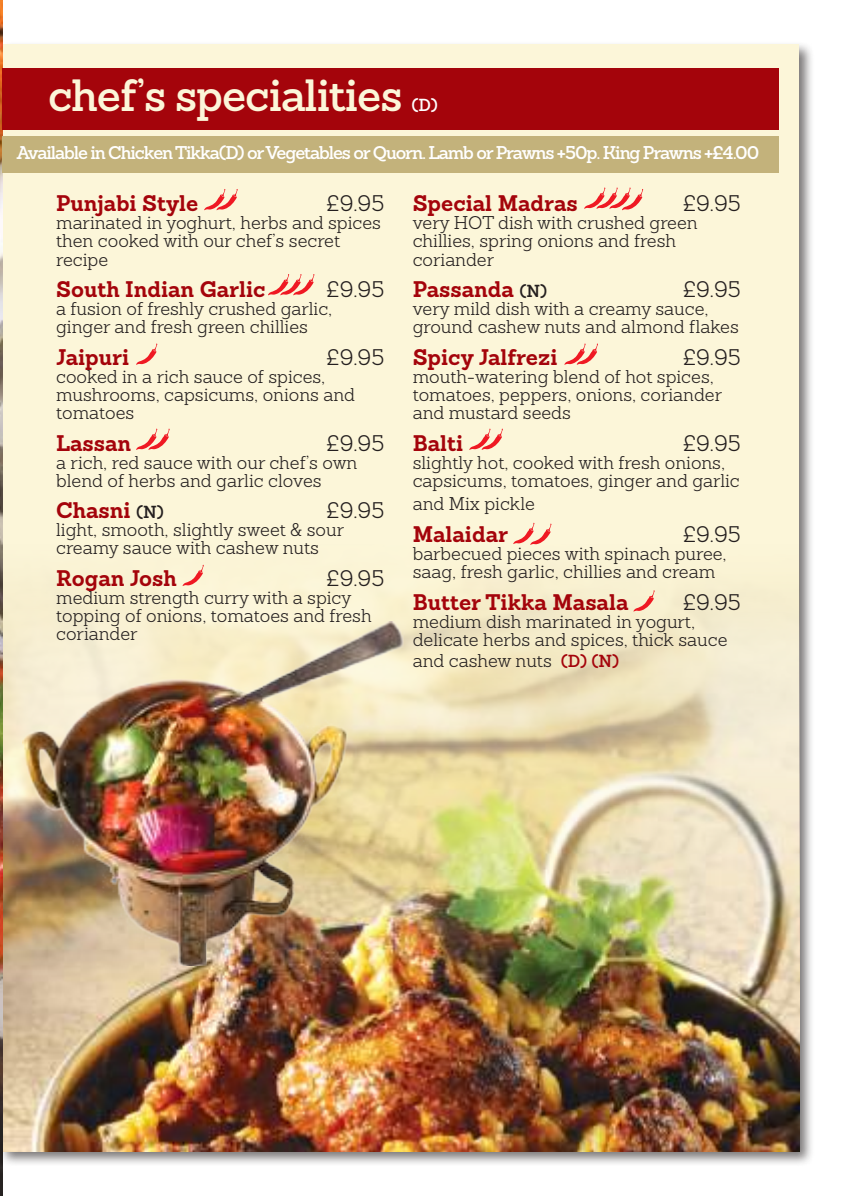
<style>
.page{position:relative;width:844px;height:1196px;background:#fff}
.page>*{position:absolute;margin:0;border:0;box-sizing:border-box;transform-origin:0 0}
.t1{font:600 44px "Sanchez";letter-spacing:-.025em;color:#fcf6d9}
.t2{font:700 22px "Sanchez";color:#a4040b}
.t3{font:300 22px "Sanchez";color:#241f1f}
.t4{font:300 18px/18px "Sanchez";color:#241f1f}
.t5{font:600 18px "Sanchez";letter-spacing:-.06em;color:#fff}
.t6{font:600 17px "Sanchez";color:#fff}
.s1{font-weight:600;font-size:17px;color:#241f1f}
.s2{font-weight:600;font-size:17px;color:#a4040b}
</style>
<div class="page">
<div style="left:0;top:41px;width:814px;height:1125px;background:#241f1f;opacity:.6"></div>
<div style="left:2px;top:45px;width:797px;height:1105px;background:#fcf6d9"></div>
<img style="left:2px;top:533px;width:797px;height:617px">
<img style="left:0;top:4px;width:2px;height:1188px">
<div style="left:2px;top:136px;width:777px;height:36px;background:#c3b27b"></div>
<div style="left:2px;top:68px;width:777px;height:62px;background:#a4040b"></div>
<svg style="left:204px;top:189px;width:34px;height:21px"></svg>
<svg style="left:136px;top:428px;width:34px;height:22px"></svg>
<svg style="left:469px;top:428px;width:34px;height:22px"></svg>
<svg style="left:564px;top:343px;width:34px;height:22px"></svg>
<svg style="left:268px;top:274px;width:46px;height:21px"></svg>
<svg style="left:136px;top:343px;width:21px;height:22px"></svg>
<svg style="left:183px;top:564px;width:21px;height:22px"></svg>
<svg style="left:513px;top:522px;width:38px;height:23px"></svg>
<svg style="left:633px;top:590px;width:21px;height:21px"></svg>
<svg style="left:584px;top:187px;width:59px;height:23px"></svg>
<img style="left:23px;top:621px;width:387px;height:344px">
<svg style="left:0;top:0;width:3px;height:4px"></svg>
<svg style="left:0;top:1192px;width:3px;height:4px"></svg>
<h1 class="t1" style="left:48px;top:66px;width:356px">chef’s specialities</h1>
<p class="t6" style="left:411px;top:94px;width:28px">(D)</p>
<p class="t5" style="left:17px;top:141px;width:744px">Available in Chicken Tikka(D) or Vegetables or Quorn. Lamb or Prawns +50p. King Prawns +£4.00</p>
<p class="t2" style="left:56px;top:188px;width:144px">Punjabi Style</p>
<p class="t3" style="left:326px;top:190px;width:60px">£9.95</p>
<p class="t4" style="left:56px;top:214px;width:326px">marinated in yoghurt, herbs and spices then cooked with our chef’s secret recipe</p>
<p class="t2" style="left:56px;top:274px;width:211px">South Indian Garlic</p>
<p class="t3" style="left:326px;top:275px;width:60px">£9.95</p>
<p class="t4" style="left:56px;top:300px;width:278px">a fusion of freshly crushed garlic, ginger and fresh green chillies</p>
<p class="t2" style="left:56px;top:342px;width:74px">Jaipuri</p>
<p class="t3" style="left:326px;top:343px;width:60px">£9.95</p>
<p class="t4" style="left:56px;top:367px;width:300px">cooked in a rich sauce of spices, mushrooms, capsicums, onions and tomatoes</p>
<p class="t2" style="left:56px;top:427px;width:77px">Lassan</p>
<p class="t3" style="left:326px;top:429px;width:60px">£9.95</p>
<p class="t4" style="left:56px;top:453px;width:303px">a rich, red sauce with our chef’s own blend of herbs and garlic cloves</p>
<p class="t2" style="left:56px;top:495px;width:109px">Chasni <span class="s1">(N)</span></p>
<p class="t3" style="left:326px;top:496px;width:60px">£9.95</p>
<p class="t4" style="left:56px;top:521px;width:289px">light, smooth, slightly sweet &amp; sour creamy sauce with cashew nuts</p>
<p class="t2" style="left:56px;top:563px;width:122px">Rogan Josh</p>
<p class="t3" style="left:326px;top:564px;width:60px">£9.95</p>
<p class="t4" style="left:56px;top:588px;width:317px">medium strength curry with a spicy topping of onions, tomatoes and fresh coriander</p>
<p class="t2" style="left:413px;top:188px;width:166px">Special Madras</p>
<p class="t3" style="left:683px;top:190px;width:60px">£9.95</p>
<p class="t4" style="left:413px;top:214px;width:286px">very HOT dish with crushed green chillies, spring onions and fresh coriander</p>
<p class="t2" style="left:413px;top:274px;width:136px">Passanda <span class="s1">(N)</span></p>
<p class="t3" style="left:683px;top:275px;width:60px">£9.95</p>
<p class="t4" style="left:413px;top:300px;width:328px">very mild dish with a creamy sauce, ground cashew nuts and almond flakes</p>
<p class="t2" style="left:413px;top:342px;width:146px">Spicy Jalfrezi</p>
<p class="t3" style="left:683px;top:343px;width:60px">£9.95</p>
<p class="t4" style="left:413px;top:367px;width:311px">mouth-watering blend of hot spices, tomatoes, peppers, onions, coriander and mustard seeds</p>
<p class="t2" style="left:413px;top:427px;width:52px">Balti</p>
<p class="t3" style="left:683px;top:429px;width:60px">£9.95</p>
<p class="t4" style="left:413px;top:453px;width:329px">slightly hot, cooked with fresh onions, capsicums, tomatoes, ginger and garlic</p>
<p class="t4" style="left:413px;top:495px;width:124px">and Mix pickle</p>
<p class="t2" style="left:413px;top:519px;width:97px">Malaidar</p>
<p class="t3" style="left:683px;top:520px;width:60px">£9.95</p>
<p class="t4" style="left:413px;top:544px;width:315px">barbecued pieces with spinach puree, saag, fresh garlic, chillies and cream</p>
<p class="t2" style="left:413px;top:586px;width:217px">Butter Tikka Masala</p>
<p class="t3" style="left:683px;top:588px;width:60px">£9.95</p>
<p class="t4" style="left:413px;top:612px;width:316px">medium dish marinated in yogurt, delicate herbs and spices, thick sauce</p>
<p class="t4" style="left:413px;top:651px;width:208px">and cashew nuts <span class="s2">(D) (N)</span></p>
</div>
